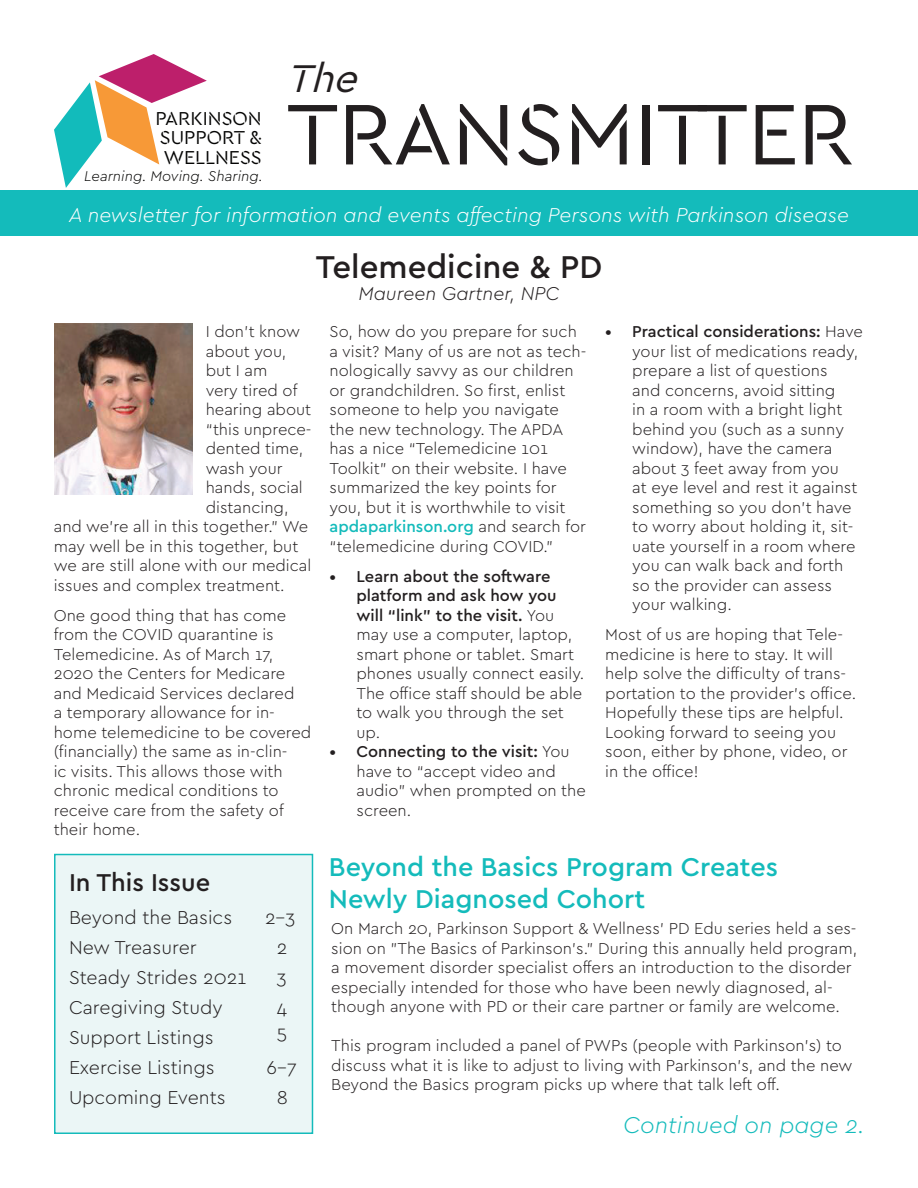
<style>
.page{position:relative;width:918px;height:1188px;background:#fff}
.page>*{position:absolute;margin:0;border:0;box-sizing:border-box;transform-origin:0 0}
.t1{font:90px "Cera Stencil PRO";letter-spacing:-.01em;color:#231f20}
.t2{font:italic 40.5px "Cera Stencil PRO";color:#231f20}
.t3{font:500 33px "Cera PRO";color:#231f20}
.t4{font:500 27px/32.4px "Cera PRO";color:#14bbbb}
.t5{font:500 25.5px "Cera PRO";color:#231f20}
.t6{font:italic 300 24px "Cera PRO";color:#14bbbb}
.t7{font:italic 300 21px "Cera PRO";color:#fff}
.t8{font:19.65px/19.6px "Cera Stencil PRO";color:#050504;text-align:justify}
.t9{font:300 19.5px "Cera PRO";color:#231f20}
.t10{font:italic 300 19.5px "Cera PRO";color:#231f20}
.t11{font:300 16.5px/19.5px "Cera PRO";color:#231f20}
.t12{font:italic 300 14.85px "Cera PRO";color:#050504}
.s1{font-weight:500;color:#14bbbb}
.s2{font-weight:500}
</style>
<div class="page">
<svg style="left:54px;top:54px;width:153px;height:134px"></svg>
<div style="left:0;top:190px;width:918px;height:46px;background:#14bbbb"></div>
<div style="left:55px;top:855px;width:257px;height:278px;background:#ebf6f6"></div>
<div style="left:54px;top:854px;width:259px;height:280px;border:2px solid #14bbbb"></div>
<img style="left:55px;top:324px;width:137px;height:171px">
<p class="t8" style="left:156px;top:108px;width:108px">PARKINSON SUPPORT &amp; WELLNESS</p>
<p class="t12" style="left:84px;top:166px;width:180px">Learning. Moving. Sharing.</p>
<h2 class="t2" style="left:286px;top:52px;width:85px">The</h2>
<h1 class="t1" style="left:286px;top:74px;width:568px">TRANSMITTER</h1>
<p class="t7" style="left:69px;top:201px;width:782px">A newsletter for information and events affecting Persons with Parkinson disease</p>
<h3 class="t3" style="left:316px;top:245px;width:288px">Telemedicine &amp; PD</h3>
<p class="t10" style="left:358px;top:281px;width:203px">Maureen Gartner, NPC</p>
<p class="t11" style="left:206px;top:321px;width:96px">I don’t know</p>
<p class="t11" style="left:206px;top:341px;width:82px">about you,</p>
<p class="t11" style="left:206px;top:360px;width:63px">but I am</p>
<p class="t11" style="left:206px;top:380px;width:93px">very tired of</p>
<p class="t11" style="left:206px;top:399px;width:107px">hearing about</p>
<p class="t11" style="left:206px;top:419px;width:107px">“this unprece-</p>
<p class="t11" style="left:206px;top:438px;width:99px">dented time,</p>
<p class="t11" style="left:206px;top:458px;width:78px">wash your</p>
<p class="t11" style="left:206px;top:477px;width:99px">hands, social</p>
<p class="t11" style="left:206px;top:497px;width:84px">distancing,</p>
<p class="t11" style="left:54px;top:516px;width:256px">and we’re all in this together.” We</p>
<p class="t11" style="left:54px;top:536px;width:246px">may well be in this together, but</p>
<p class="t11" style="left:54px;top:555px;width:259px">we are still alone with our medical</p>
<p class="t11" style="left:54px;top:575px;width:232px">issues and complex treatment.</p>
<p class="t11" style="left:54px;top:605px;width:259px">One good thing that has come from the COVID quarantine is<br>Telemedicine. As of March 17,<br>2020 the Centers for Medicare and Medicaid Services declared<br>a temporary allowance for in&shy;home telemedicine to be covered (financially) the same as in-clin-<br>ic visits. This allows those with chronic medical conditions to receive care from the safety of their home.</p>
<h3 class="t5" style="left:69px;top:865px;width:143px">In This Issue</h3>
<p class="t9" style="left:69px;top:904px;width:165px">Beyond the Basics</p>
<p class="t9" style="left:265px;top:904px;width:32px">2-3</p>
<p class="t9" style="left:69px;top:934px;width:129px">New Treasurer</p>
<p class="t9" style="left:277px;top:934px;width:12px">2</p>
<p class="t9" style="left:69px;top:964px;width:179px">Steady Strides 2021</p>
<p class="t9" style="left:277px;top:964px;width:11px">3</p>
<p class="t9" style="left:69px;top:994px;width:155px">Caregiving Study</p>
<p class="t9" style="left:277px;top:994px;width:12px">4</p>
<p class="t9" style="left:69px;top:1024px;width:146px">Support Listings</p>
<p class="t9" style="left:277px;top:1020px;width:12px">5</p>
<p class="t9" style="left:69px;top:1054px;width:147px">Exercise Listings</p>
<p class="t9" style="left:267px;top:1054px;width:32px">6-7</p>
<p class="t9" style="left:69px;top:1084px;width:158px">Upcoming Events</p>
<p class="t9" style="left:277px;top:1084px;width:13px">8</p>
<p class="t11" style="left:330px;top:321px;width:258px">So, how do you prepare for such a visit? Many of us are not as tech&shy;nologically savvy as our children or grandchildren. So first, enlist someone to help you navigate the new technology. The APDA has a nice “Telemedicine 101<br>Toolkit” on their website. I have summarized the key points for you, but it is worthwhile to visit <span class="s1">apdaparkinson.org</span> and search for “telemedicine during COVID.”</p>
<p class="t11" style="left:357px;top:566px;width:229px;text-indent:-27px"><span class="s2">• Learn about the software platform and ask how you will “link” to the visit.</span> You may use a computer, laptop, smart phone or tablet. Smart phones usually connect easily.<br>The office staff should be able to walk you through the set up.</p>
<p class="t11" style="left:357px;top:741px;width:231px;text-indent:-27px"><span class="s2">• Connecting to the visit:</span> You have to “accept video and audio” when prompted on the screen.</p>
<p class="t11" style="left:632px;top:321px;width:232px;text-indent:-27px"><span class="s2">• Practical considerations:</span> Have your list of medications ready, prepare a list of questions<br>and concerns, avoid sitting<br>in a room with a bright light behind you (such as a sunny window), have the camera about 3 feet away from you<br>at eye level and rest it against something so you don’t have to worry about holding it, sit&shy;uate yourself in a room where you can walk back and forth so the provider can assess your walking.</p>
<p class="t11" style="left:605px;top:624px;width:253px">Most of us are hoping that Tele&shy;medicine is here to stay. It will help solve the difficulty of trans&shy;portation to the provider’s office.<br>Hopefully these tips are helpful.<br>Looking forward to seeing you soon, either by phone, video, or in the office!</p>
<h3 class="t4" style="left:329px;top:849px;width:451px">Beyond the Basics Program Creates<br>Newly Diagnosed Cohort</h3>
<p class="t11" style="left:331px;top:918px;width:527px">On March 20, Parkinson Support &amp; Wellness’ PD Edu series held a ses&shy;sion on ”The Basics of Parkinson’s." During this annually held program, a movement disorder specialist offers an introduction to the disorder especially intended for those who have been newly diagnosed, al&shy;though anyone with PD or their care partner or family are welcome.</p>
<p class="t11" style="left:331px;top:1035px;width:523px">This program included a panel of PWPs (people with Parkinson’s) to discuss what it is like to adjust to living with Parkinson’s, and the new<br>Beyond the Basics program picks up where that talk left off.</p>
<h3 class="t6" style="left:623px;top:1109px;width:243px">Continued on page 2.</h3>
</div>
